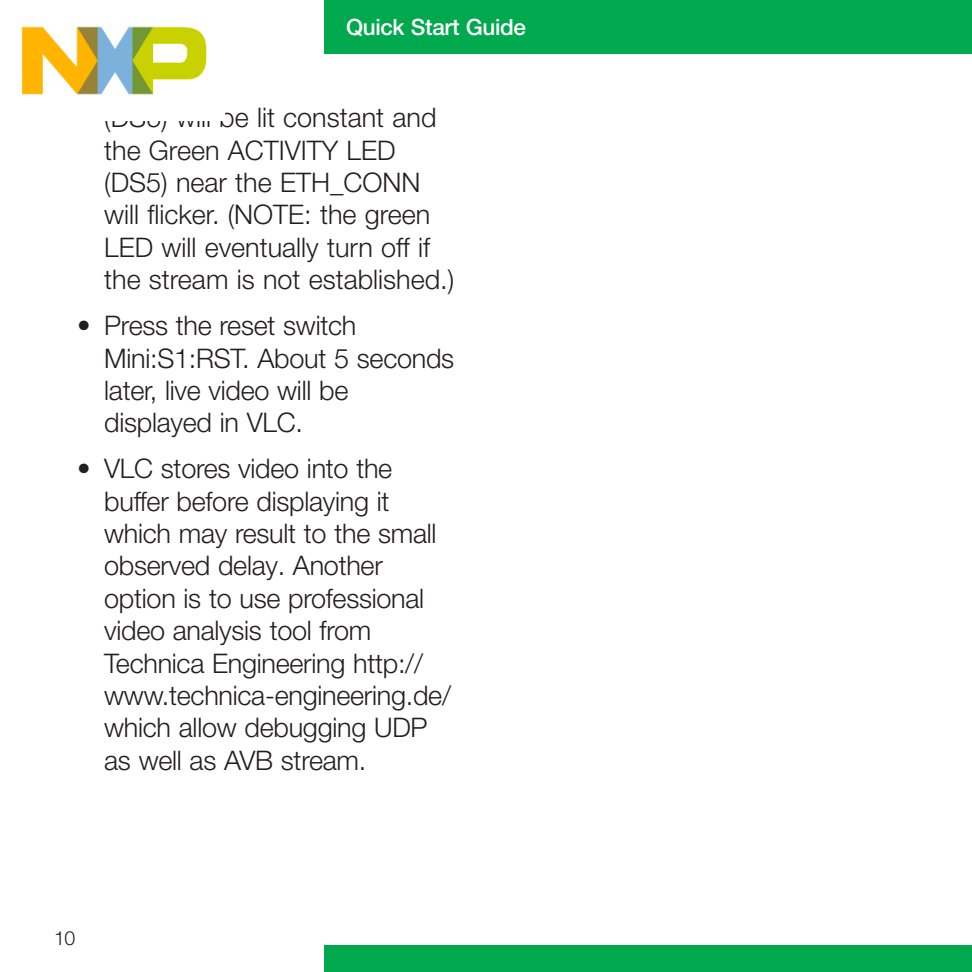
<style>
.page{position:relative;width:972px;height:972px;background:#fff}
.page>*{position:absolute;margin:0;border:0;box-sizing:border-box;transform-origin:0 0}
.QSG-Step_Body_Text{font:300 27px/32.4px "Helvetica Neue LT Pro";letter-spacing:-.01em;color:#231f20}
.t1{font:500 22.5px "Helvetica Neue LT Pro";letter-spacing:-.015em;color:#fff}
.t2{font:300 19.5px "Helvetica Neue LT Pro";color:#231f20}
</style>
<div class="page">
<div style="left:324px;top:0;width:648px;height:54px;background:#00a94e"></div>
<div style="left:324px;top:945px;width:648px;height:27px;background:#00a94e"></div>
<img style="left:21px;top:26px;width:186px;height:69px">
<p class="t1" style="left:346px;top:13px;width:182px">Quick Start Guide</p>
<p class="QSG-Step_Body_Text" style="left:104px;top:101px;width:352px">(DS6) will be lit constant and the Green ACTIVITY LED (DS5) near the ETH_CONN will flicker. (NOTE: the green<br>LED will eventually turn off if the stream is not established.)</p>
<p class="QSG-Step_Body_Text" style="left:104px;top:309px;width:352px;text-indent:-27px">• Press the reset switch<br>Mini:S1:RST. About 5 seconds later, live video will be displayed in VLC.</p>
<p class="QSG-Step_Body_Text" style="left:104px;top:452px;width:348px;text-indent:-27px">• VLC stores video into the buffer before displaying it which may result to the small observed delay. Another option is to use professional video analysis tool from<br>Technica Engineering http:// www.technica-engineering.de/ which allow debugging UDP as well as AVB stream.</p>
<p class="t2" style="left:54px;top:926px;width:23px">10</p>
</div>
